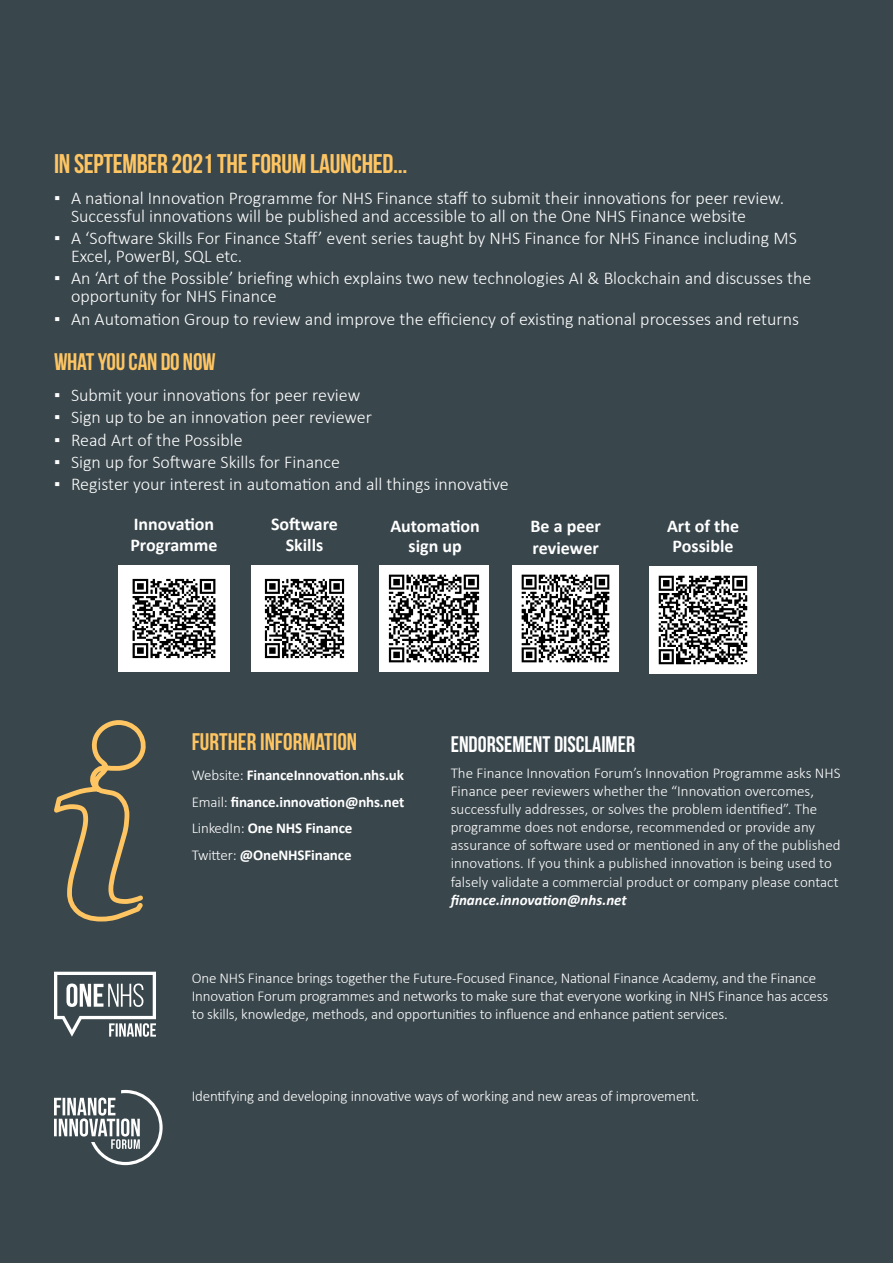
<style>
.page{position:relative;width:893px;height:1263px;background:#39464c}
.page>*{position:absolute;margin:0;border:0;box-sizing:border-box;transform-origin:0 0}
.Sub_head_BEBAS{font:700 27px "Bebas Neue";letter-spacing:-.01em;color:#fec562}
.Sub_head_BEBAS-2{font:700 24px "Bebas Neue";color:#fec562}
.Body_copy{font:700 22.5px "Bebas Neue";color:#fff}
.t1{font:300 18px/18px "Calibri";color:#fff}
.Body_copy-2{font:700 18px/22.5px "Calibri";color:#fff}
.Body_copy-3{font:300 15px/18px "Calibri";letter-spacing:-.01em;color:#fff}
.Body_copy-4{font:700 15px "Calibri";letter-spacing:-.01em;color:#fff}
.s1{font-weight:700}
.s2{font-weight:300}
.s3{font-weight:700;font-style:italic}
</style>
<div class="page">
<svg style="left:54px;top:720px;width:92px;height:202px"></svg>
<svg style="left:54px;top:972px;width:102px;height:65px"></svg>
<svg style="left:54px;top:1090px;width:109px;height:75px"></svg>
<img style="left:119px;top:565px;width:110px;height:107px">
<img style="left:380px;top:565px;width:108px;height:107px">
<img style="left:251px;top:565px;width:107px;height:107px">
<img style="left:650px;top:567px;width:106px;height:106px">
<img style="left:512px;top:565px;width:107px;height:107px">
<p class="Sub_head_BEBAS" style="left:54px;top:149px;width:355px">IN SEPTEMBER 2021 THE FORUM LAUNCHED...</p>
<p class="t1" style="left:71px;top:189px;width:715px;text-indent:-17px"><span class="s1">▪</span> A national Innovation Programme for NHS Finance staff to submit their innovations for peer review.<br>Successful innovations will be published and accessible to all on the One NHS Finance website</p>
<p class="t1" style="left:71px;top:229px;width:727px;text-indent:-17px"><span class="s1">▪</span> A ‘Software Skills For Finance Staff’ event series taught by NHS Finance for NHS Finance including MS<br>Excel, PowerBI, SQL etc.</p>
<p class="t1" style="left:71px;top:269px;width:742px;text-indent:-17px"><span class="s1">▪</span> An ‘Art of the Possible’ briefing which explains two new technologies AI &amp; Blockchain and discusses the opportunity for NHS Finance</p>
<p class="t1" style="left:54px;top:310px;width:747px"><span class="s1">▪</span> An Automation Group to review and improve the efficiency of existing national processes and returns</p>
<p class="Sub_head_BEBAS-2" style="left:54px;top:349px;width:163px">WHAT YOU CAN DO NOW</p>
<p class="t1" style="left:54px;top:386px;width:308px"><span class="s1">▪</span> Submit your innovations for peer review</p>
<p class="t1" style="left:54px;top:408px;width:320px"><span class="s1">▪</span> Sign up to be an innovation peer reviewer</p>
<p class="t1" style="left:54px;top:431px;width:190px"><span class="s1">▪</span> Read Art of the Possible</p>
<p class="t1" style="left:54px;top:453px;width:288px"><span class="s1">▪</span> Sign up for Software Skills for Finance</p>
<p class="t1" style="left:54px;top:475px;width:456px"><span class="s1">▪</span> Register your interest in automation and all things innovative</p>
<p class="Body_copy-2" style="left:134px;top:513px;width:82px">Innovation</p>
<p class="Body_copy-2" style="left:130px;top:533px;width:89px">Programme</p>
<p class="Body_copy-2" style="left:271px;top:513px;width:68px">Software</p>
<p class="Body_copy-2" style="left:286px;top:533px;width:39px">Skills</p>
<p class="Body_copy-2" style="left:667px;top:514px;width:74px">Art of the</p>
<p class="Body_copy-2" style="left:673px;top:535px;width:62px">Possible</p>
<p class="Body_copy-2" style="left:390px;top:514px;width:91px">Automation</p>
<p class="Body_copy-2" style="left:408px;top:535px;width:55px">sign up</p>
<p class="Body_copy-2" style="left:530px;top:514px;width:72px">Be a peer reviewer</p>
<p class="Sub_head_BEBAS-2" style="left:192px;top:728px;width:167px">FURTHER INFORMATION</p>
<p class="Body_copy-4" style="left:192px;top:765px;width:214px"><span class="s2">Website:</span> FinanceInnovation.nhs.uk</p>
<p class="Body_copy-4" style="left:192px;top:791px;width:214px"><span class="s2">Email:</span> finance.innovation@nhs.net</p>
<p class="Body_copy-4" style="left:192px;top:818px;width:162px"><span class="s2">LinkedIn:</span> One NHS Finance</p>
<p class="Body_copy-4" style="left:192px;top:844px;width:161px"><span class="s2">Twitter:</span> @OneNHSFinance</p>
<p class="Body_copy" style="left:451px;top:732px;width:186px">ENDORSEMENT DISCLAIMER</p>
<p class="Body_copy-3" style="left:451px;top:764px;width:391px">The Finance Innovation Forum’s Innovation Programme asks NHS Finance peer reviewers whether the “Innovation overcomes, successfully addresses, or solves the problem identified”. The programme does not endorse, recommended or provide any assurance of software used or mentioned in any of the published innovations. If you think a published innovation is being used to falsely validate a commercial product or company please contact <span class="s3">finance.innovation@nhs.net</span></p>
<p class="Body_copy-3" style="left:192px;top:969px;width:638px">One NHS Finance brings together the Future-Focused Finance, National Finance Academy, and the Finance<br>Innovation Forum programmes and networks to make sure that everyone working in NHS Finance has access to skills, knowledge, methods, and opportunities to influence and enhance patient services.</p>
<p class="Body_copy-3" style="left:192px;top:1087px;width:509px">Identifying and developing innovative ways of working and new areas of improvement.</p>
</div>
